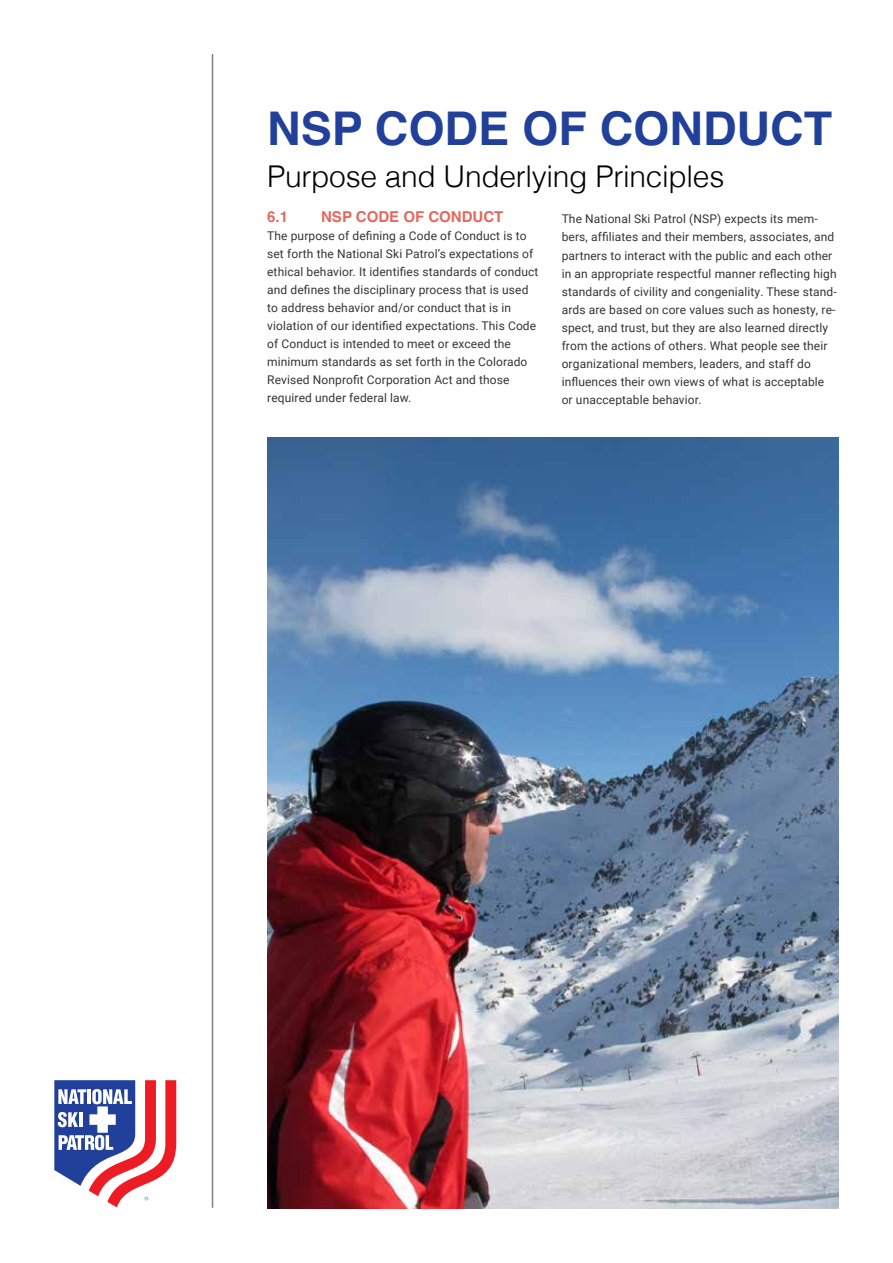
<style>
.page{position:relative;width:893px;height:1263px;background:#fff}
.page>*{position:absolute;margin:0;border:0;box-sizing:border-box;transform-origin:0 0}
.t1{font:700 46.5px "Helvetica";color:#21409a}
.t2{font:300 30px "Helvetica";letter-spacing:-.01em;color:#000}
.t3{font:700 15px "Helvetica";color:#df4132}
.t4{font:12px/18px "Roboto";letter-spacing:.01em;color:#000}
</style>
<div class="page">
<img style="left:268px;top:437px;width:571px;height:771px">
<hr style="left:212px;top:54px;width:1px;height:1154px;background:#000">
<svg style="left:54px;top:1080px;width:123px;height:128px"></svg>
<h1 class="t1" style="left:267px;top:101px;width:566px">NSP CODE OF CONDUCT</h1>
<h2 class="t2" style="left:267px;top:151px;width:459px">Purpose and Underlying Principles</h2>
<p class="t3" style="left:267px;top:208px;width:22px">6.1</p>
<p class="t3" style="left:321px;top:208px;width:184px">NSP CODE OF CONDUCT</p>
<p class="t4" style="left:267px;top:226px;width:273px">The purpose of defining a Code of Conduct is to set forth the National Ski Patrol’s expectations of ethical behavior. It identifies standards of conduct and defines the disciplinary process that is used to address behavior and/or conduct that is in violation of our identified expectations. This Code of Conduct is intended to meet or exceed the minimum standards as set forth in the Colorado Revised Nonprofit Corporation Act and those required under federal law.</p>
<p class="t4" style="left:562px;top:210px;width:277px">The National Ski Patrol (NSP) expects its mem&shy;bers, affiliates and their members, associates, and partners to interact with the public and each other in an appropriate respectful manner reflecting high standards of civility and congeniality. These stand&shy;ards are based on core values such as honesty, re&shy;spect, and trust, but they are also learned directly from the actions of others. What people see their organizational members, leaders, and staff do influences their own views of what is acceptable or unacceptable behavior.</p>
</div>
